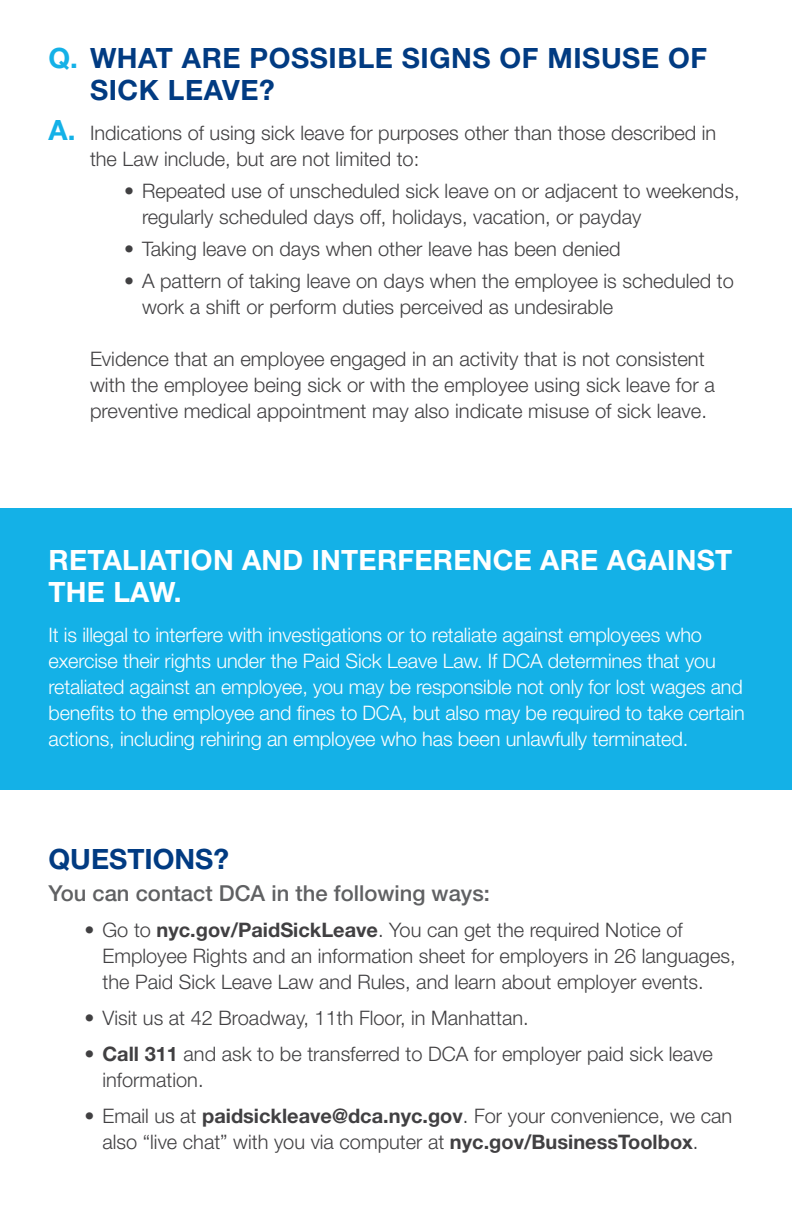
<style>
.page{position:relative;width:792px;height:1224px;background:#fff}
.page>*{position:absolute;margin:0;border:0;box-sizing:border-box;transform-origin:0 0}
.t1{font:700 28px/32px "Helvetica Neue LT Std";letter-spacing:.01em;color:#fff}
.t2{font:700 28px/32px "Helvetica Neue LT Std";letter-spacing:.02em;color:#013b82}
.t3{font:700 28px "Helvetica Neue LT Std";color:#013b82}
.t4{font:700 28px "Helvetica Neue LT Std";color:#14b1e7}
.t5{font:500 22px "Helvetica Neue LT Std";color:#606163}
.t6{font:300 20px/26px "Helvetica Neue LT Std";color:#414042}
.t7{font:300 20px/26px "Helvetica Neue LT Std";letter-spacing:-.01em;color:#fff}
.s1{color:#14b1e7}
.s2{font-weight:700}
</style>
<div class="page">
<div style="left:0;top:509px;width:792px;height:281px;background:#14b1e7"></div>
<h1 class="t2" style="left:90px;top:41px;width:619px;text-indent:-41px"><span class="s1">Q.</span> WHAT ARE POSSIBLE SIGNS OF MISUSE OF<br>SICK LEAVE?</h1>
<p class="t6" style="left:90px;top:119px;width:628px">Indications of using sick leave for purposes other than those described in the Law include, but are not limited to:</p>
<p class="t6" style="left:142px;top:177px;width:599px;text-indent:-18px">• Repeated use of unscheduled sick leave on or adjacent to weekends, regularly scheduled days off, holidays, vacation, or payday</p>
<p class="t6" style="left:124px;top:235px;width:498px">• Taking leave on days when other leave has been denied</p>
<p class="t6" style="left:142px;top:267px;width:593px;text-indent:-18px">• A pattern of taking leave on days when the employee is scheduled to work a shift or perform duties perceived as undesirable</p>
<p class="t6" style="left:90px;top:345px;width:626px">Evidence that an employee engaged in an activity that is not consistent with the employee being sick or with the employee using sick leave for a preventive medical appointment may also indicate misuse of sick leave.</p>
<h1 class="t4" style="left:49px;top:113px;width:28px">A.</h1>
<h1 class="t1" style="left:49px;top:544px;width:685px">RETALIATION AND INTERFERENCE ARE AGAINST<br>THE LAW.</h1>
<p class="t7" style="left:49px;top:622px;width:698px">It is illegal to interfere with investigations or to retaliate against employees who exercise their rights under the Paid Sick Leave Law. If DCA determines that you retaliated against an employee, you may be responsible not only for lost wages and benefits to the employee and fines to DCA, but also may be required to take certain actions, including rehiring an employee who has been unlawfully terminated.</p>
<h1 class="t3" style="left:49px;top:842px;width:182px">QUESTIONS?</h1>
<p class="t5" style="left:49px;top:880px;width:443px">You can contact DCA in the following ways:</p>
<p class="t6" style="left:103px;top:917px;width:635px;text-indent:-18px">• Go to <span class="s2">nyc.gov/PaidSickLeave</span>. You can get the required Notice of<br>Employee Rights and an information sheet for employers in 26 languages, the Paid Sick Leave Law and Rules, and learn about employer events.</p>
<p class="t6" style="left:85px;top:1005px;width:446px">• Visit us at 42 Broadway, 11th Floor, in Manhattan.</p>
<p class="t6" style="left:103px;top:1041px;width:612px;text-indent:-18px">• <span class="s2">Call 311</span> and ask to be transferred to DCA for employer paid sick leave information.</p>
<p class="t6" style="left:103px;top:1103px;width:631px;text-indent:-18px">• Email us at <span class="s2">paidsickleave@dca.nyc.gov</span>. For your convenience, we can also “live chat” with you via computer at <span class="s2">nyc.gov/BusinessToolbox</span>.</p>
</div>
